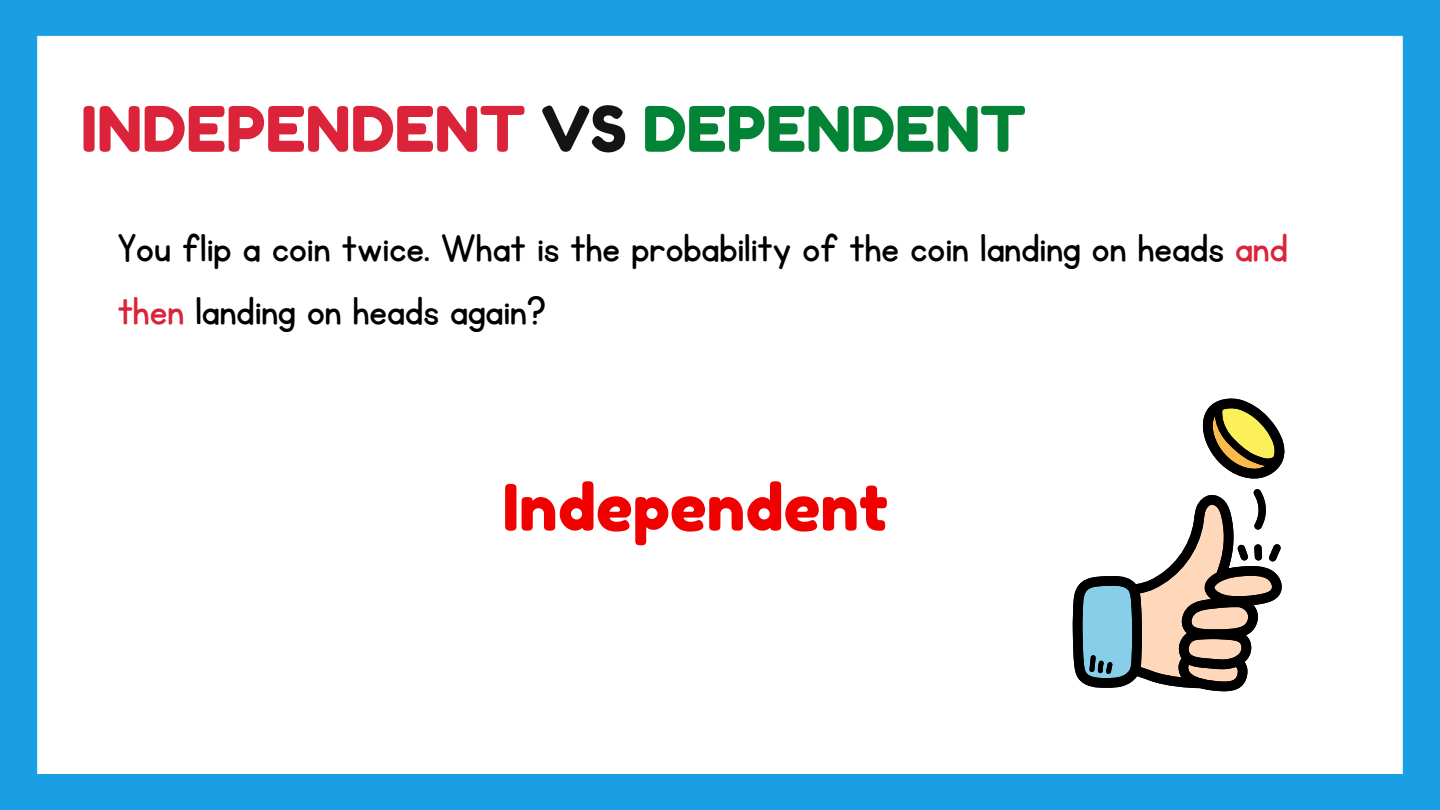
<style>
.page{position:relative;width:1440px;height:810px;background:#1a9fe5}
.page>*{position:absolute;margin:0;border:0;box-sizing:border-box;transform-origin:0 0}
.t1{font:64px "Fredoka One";color:#f10000}
.t2{font:62.6px "Fredoka One";color:#db243a}
.t3{font:45.4px/63px "KG Primary Penmanship";color:#000}
.s1{color:#131414}
.s2{color:#028336}
.s3{color:#db243a}
</style>
<div class="page">
<div style="left:37px;top:36px;width:1366px;height:738px;background:#fff"></div>
<svg style="left:1201px;top:397px;width:85px;height:82px;background:#968f66"></svg>
<svg style="left:1073px;top:489px;width:209px;height:202px;background:#afadaa"></svg>
<h1 class="t2" style="left:81px;top:91px;width:946px">INDEPENDENT <span class="s1">VS</span> <span class="s2">DEPENDENT</span></h1>
<p class="t3" style="left:118px;top:218px;width:1172px">You flip a coin twice. What is the probability of the coin landing on heads <span class="s3">and then</span> landing on heads again?</p>
<h2 class="t1" style="left:503px;top:468px;width:387px">Independent</h2>
</div>
